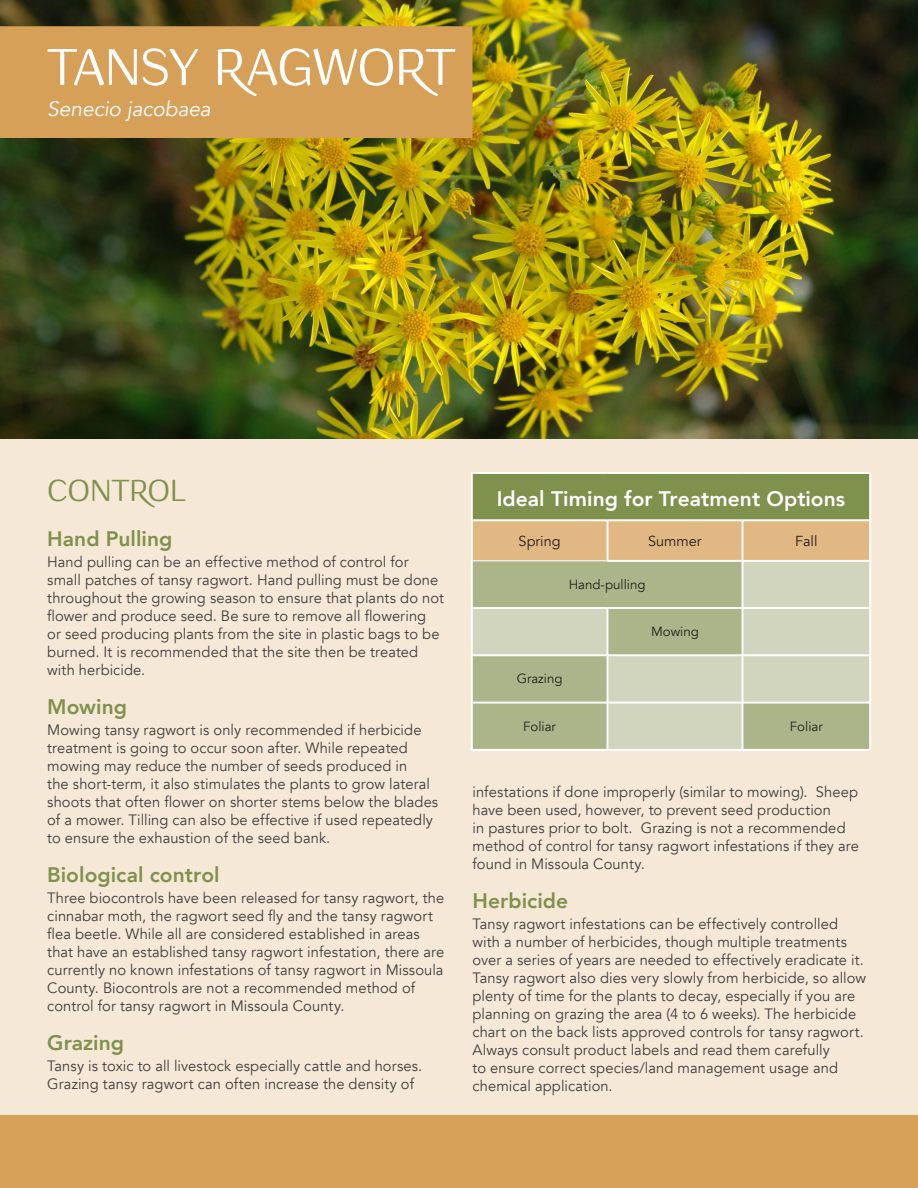
<style>
.page{position:relative;width:918px;height:1188px;background:#fff}
.page>*{position:absolute;margin:0;border:0;box-sizing:border-box;transform-origin:0 0}
.t1{font:51px "Conceal";letter-spacing:-.005em;color:#fff}
.t2{font:30px "Conceal";color:#7e914d}
.Subheaders{font:800 21px "Avenir";color:#7e914d}
.Subheaders-2{font:800 21px "Avenir";letter-spacing:.005em;color:#fff}
.t3{font:italic 21px "Avenir";letter-spacing:-.005em;color:#fff}
.text{font:15px/18px "Avenir";letter-spacing:.005em;color:#3e3e3f}
.t4{font:14.4px "Avenir";color:#231f20}
.t5{font:13.2px "Avenir";color:#231f20}
</style>
<div class="page">
<div style="left:0;top:434px;width:918px;height:686px;background:#f6e8d6"></div>
<img style="left:0;top:0;width:918px;height:438px">
<div style="left:0;top:27px;width:472px;height:110px;background:#d6a059"></div>
<div style="left:0;top:26px;width:472px;height:112px;border:2px solid #d6a059"></div>
<div style="left:0;top:1115px;width:918px;height:73px;background:#d6a059"></div>
<div style="left:472px;top:473px;width:398px;height:47px;background:#7e914d"></div>
<div style="left:473px;top:520px;width:397px;height:40px;background:#e1b884"></div>
<svg style="left:473px;top:561px;width:397px;height:189px;background:#bec5a3"></svg>
<hr style="left:742px;top:560px;width:129px;height:1px;background:#fff">
<hr style="left:742px;top:608px;width:129px;height:1px;background:#fff">
<hr style="left:742px;top:655px;width:129px;height:1px;background:#fff">
<hr style="left:742px;top:702px;width:129px;height:1px;background:#fff">
<hr style="left:742px;top:749px;width:129px;height:1px;background:#fff">
<hr style="left:471px;top:472px;width:136px;height:1px;background:#fff">
<hr style="left:472px;top:473px;width:135px;height:1px;background:#fff">
<hr style="left:471px;top:473px;width:1px;height:47px;background:#fff">
<hr style="left:472px;top:473px;width:1px;height:47px;background:#fff">
<hr style="left:608px;top:472px;width:134px;height:1px;background:#fff">
<hr style="left:608px;top:473px;width:134px;height:1px;background:#fff">
<hr style="left:742px;top:472px;width:129px;height:1px;background:#fff">
<hr style="left:742px;top:473px;width:128px;height:1px;background:#fff">
<hr style="left:870px;top:473px;width:1px;height:47px;background:#fff">
<hr style="left:472px;top:520px;width:135px;height:1px;background:#fff">
<hr style="left:472px;top:521px;width:135px;height:1px;background:#fff">
<hr style="left:471px;top:520px;width:1px;height:41px;background:#fff">
<hr style="left:472px;top:521px;width:1px;height:40px;background:#fff">
<hr style="left:608px;top:520px;width:134px;height:1px;background:#fff">
<hr style="left:608px;top:521px;width:134px;height:1px;background:#fff">
<hr style="left:607px;top:521px;width:1px;height:40px;background:#fff">
<hr style="left:608px;top:521px;width:1px;height:39px;background:#fff">
<hr style="left:742px;top:520px;width:128px;height:1px;background:#fff">
<hr style="left:743px;top:521px;width:127px;height:1px;background:#fff">
<hr style="left:742px;top:521px;width:1px;height:39px;background:#fff">
<hr style="left:743px;top:521px;width:1px;height:39px;background:#fff">
<hr style="left:870px;top:520px;width:1px;height:41px;background:#fff">
<hr style="left:471px;top:561px;width:1px;height:47px;background:#fff">
<hr style="left:472px;top:561px;width:1px;height:47px;background:#fff">
<hr style="left:608px;top:560px;width:134px;height:1px;background:#fff">
<hr style="left:607px;top:561px;width:135px;height:1px;background:#fff">
<hr style="left:743px;top:561px;width:127px;height:1px;background:#fff">
<hr style="left:742px;top:561px;width:1px;height:47px;background:#fff">
<hr style="left:743px;top:561px;width:1px;height:47px;background:#fff">
<hr style="left:870px;top:561px;width:1px;height:47px;background:#fff">
<hr style="left:472px;top:607px;width:135px;height:1px;background:#fff">
<hr style="left:472px;top:608px;width:135px;height:1px;background:#fff">
<hr style="left:471px;top:608px;width:1px;height:47px;background:#fff">
<hr style="left:472px;top:609px;width:1px;height:46px;background:#fff">
<hr style="left:608px;top:607px;width:134px;height:1px;background:#fff">
<hr style="left:608px;top:608px;width:134px;height:1px;background:#fff">
<hr style="left:607px;top:609px;width:1px;height:46px;background:#fff">
<hr style="left:608px;top:609px;width:1px;height:46px;background:#fff">
<hr style="left:743px;top:607px;width:127px;height:1px;background:#fff">
<hr style="left:742px;top:609px;width:1px;height:46px;background:#fff">
<hr style="left:743px;top:609px;width:1px;height:46px;background:#fff">
<hr style="left:870px;top:608px;width:1px;height:47px;background:#fff">
<hr style="left:472px;top:655px;width:135px;height:1px;background:#fff">
<hr style="left:472px;top:656px;width:135px;height:1px;background:#fff">
<hr style="left:471px;top:655px;width:1px;height:48px;background:#fff">
<hr style="left:472px;top:656px;width:1px;height:46px;background:#fff">
<hr style="left:608px;top:655px;width:134px;height:1px;background:#fff">
<hr style="left:608px;top:656px;width:134px;height:1px;background:#fff">
<hr style="left:607px;top:656px;width:1px;height:46px;background:#fff">
<hr style="left:608px;top:656px;width:1px;height:46px;background:#fff">
<hr style="left:743px;top:656px;width:127px;height:1px;background:#fff">
<hr style="left:742px;top:656px;width:1px;height:46px;background:#fff">
<hr style="left:743px;top:656px;width:1px;height:46px;background:#fff">
<hr style="left:870px;top:655px;width:1px;height:48px;background:#fff">
<hr style="left:472px;top:702px;width:135px;height:1px;background:#fff">
<hr style="left:472px;top:703px;width:135px;height:1px;background:#fff">
<hr style="left:471px;top:703px;width:1px;height:47px;background:#fff">
<hr style="left:472px;top:703px;width:1px;height:46px;background:#fff">
<hr style="left:608px;top:702px;width:134px;height:1px;background:#fff">
<hr style="left:608px;top:703px;width:134px;height:1px;background:#fff">
<hr style="left:607px;top:703px;width:1px;height:46px;background:#fff">
<hr style="left:608px;top:703px;width:1px;height:46px;background:#fff">
<hr style="left:743px;top:703px;width:127px;height:1px;background:#fff">
<hr style="left:742px;top:703px;width:1px;height:46px;background:#fff">
<hr style="left:743px;top:703px;width:1px;height:46px;background:#fff">
<hr style="left:870px;top:703px;width:1px;height:47px;background:#fff">
<hr style="left:472px;top:749px;width:135px;height:1px;background:#fff">
<hr style="left:471px;top:750px;width:136px;height:1px;background:#fff">
<hr style="left:608px;top:749px;width:134px;height:1px;background:#fff">
<hr style="left:608px;top:750px;width:134px;height:1px;background:#fff">
<hr style="left:742px;top:750px;width:129px;height:1px;background:#fff">
<hr style="left:472px;top:560px;width:135px;height:1px;background:#fff">
<p class="t1" style="left:47px;top:37px;width:410px">TANSY RAGWORT</p>
<p class="t3" style="left:47px;top:96px;width:165px">Senecio jacobaea</p>
<p class="t2" style="left:47px;top:473px;width:140px">CONTROL</p>
<p class="Subheaders-2" style="left:497px;top:482px;width:350px">Ideal Timing for Treatment Options</p>
<p class="t4" style="left:519px;top:532px;width:43px">Spring</p>
<p class="t4" style="left:648px;top:532px;width:55px">Summer</p>
<p class="t4" style="left:795px;top:532px;width:24px">Fall</p>
<p class="t5" style="left:569px;top:577px;width:78px">Hand-pulling</p>
<p class="t5" style="left:651px;top:624px;width:49px">Mowing</p>
<p class="t5" style="left:517px;top:671px;width:47px">Grazing</p>
<p class="t5" style="left:523px;top:718px;width:34px">Foliar</p>
<p class="t5" style="left:790px;top:718px;width:34px">Foliar</p>
<p class="Subheaders" style="left:47px;top:522px;width:127px">Hand Pulling</p>
<p class="text" style="left:47px;top:553px;width:398px">Hand pulling can be an effective method of control for small patches of tansy ragwort. Hand pulling must be done throughout the growing season to ensure that plants do not flower and produce seed. Be sure to remove all flowering<br>or seed producing plants from the site in plastic bags to be burned. It is recommended that the site then be treated with herbicide.</p>
<p class="Subheaders" style="left:47px;top:690px;width:81px">Mowing</p>
<p class="text" style="left:47px;top:721px;width:392px">Mowing tansy ragwort is only recommended if herbicide treatment is going to occur soon after. While repeated mowing may reduce the number of seeds produced in<br>the short-term, it also stimulates the plants to grow lateral shoots that often flower on shorter stems below the blades of a mower. Tilling can also be effective if used repeatedly to ensure the exhaustion of the seed bank.</p>
<p class="Subheaders" style="left:47px;top:858px;width:174px">Biological control</p>
<p class="text" style="left:47px;top:889px;width:399px">Three biocontrols have been released for tansy ragwort, the cinnabar moth, the ragwort seed fly and the tansy ragwort flea beetle. While all are considered established in areas that have an established tansy ragwort infestation, there are currently no known infestations of tansy ragwort in Missoula County. Biocontrols are not a recommended method of control for tansy ragwort in Missoula County.</p>
<p class="Subheaders" style="left:47px;top:1026px;width:78px">Grazing</p>
<p class="text" style="left:47px;top:1057px;width:377px">Tansy is toxic to all livestock especially cattle and horses.<br>Grazing tansy ragwort can often increase the density of</p>
<p class="text" style="left:472px;top:783px;width:388px">infestations if done improperly (similar to mowing). Sheep have been used, however, to prevent seed production<br>in pastures prior to bolt. Grazing is not a recommended method of control for tansy ragwort infestations if they are found in Missoula County.</p>
<p class="Subheaders" style="left:472px;top:884px;width:97px">Herbicide</p>
<p class="text" style="left:472px;top:915px;width:395px">Tansy ragwort infestations can be effectively controlled with a number of herbicides, though multiple treatments over a series of years are needed to effectively eradicate it.<br>Tansy ragwort also dies very slowly from herbicide, so allow plenty of time for the plants to decay, especially if you are planning on grazing the area (4 to 6 weeks). The herbicide chart on the back lists approved controls for tansy ragwort.<br>Always consult product labels and read them carefully<br>to ensure correct species/land management usage and chemical application.</p>
</div>
